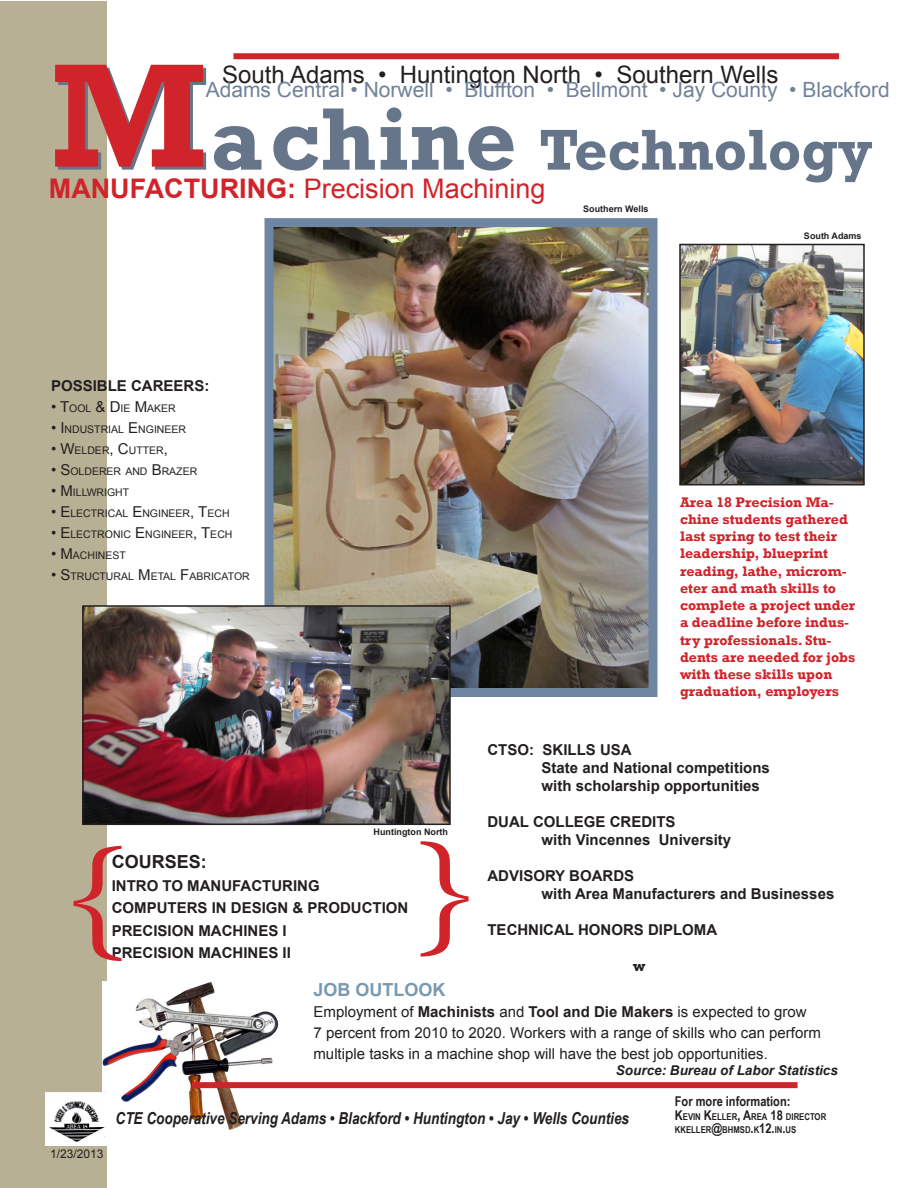
<style>
.page{position:relative;width:918px;height:1188px;background:#fff}
.page>*{position:absolute;margin:0;border:0;box-sizing:border-box;transform-origin:0 0}
.t1{font:700 150px "Rockwell";color:#d1232a}
.t2{font:135px "Times";color:#d1232a}
.t3{font:700 58.5px "Rockwell";color:#66758a}
.t4{font:27px "Arial";color:#d1232a}
.t5{font:24px "Arial";color:#231f20}
.t6{font:21px "Arial";color:#70829a}
.t7{font:700 18px "Arial";color:#7999b2}
.t8{font:700 18px "Arial";color:#231f20}
.t9{font:italic 700 16.5px "Arial Narrow";color:#231f20}
.t10{font:700 15px "Arial";color:#231f20}
.t11{font:15px/21px "Arial";color:#231f20}
.t12{font:700 15px "Arial";color:#231f20}
.t13{font:700 15px "Rockwell";color:#231f20}
.t14{font:700 14.25px/17.2px "Rockwell";color:#d1232a}
.t15{font:italic 700 13.5px "Arial";color:#231f20}
.t16{font:700 13.5px "Arial Narrow";color:#231f20}
.t17{font:12px "Arial";color:#231f20}
.t18{font:10.5px "Arial";color:#231f20}
.t19{font:700 9.45px "Arial Narrow";color:#231f20}
.t20{font:700 9px "Arial";color:#231f20}
.s1{font-size:90px}
.s2{font-weight:700}
.s3{font-size:15px}
.s4{font-size:13.5px}
</style>
<div class="page">
<img style="left:275px;top:228px;width:372px;height:459px">
<div style="left:265px;top:218px;width:392px;height:479px;border:9px solid #6e86a2"></div>
<div style="left:1px;top:1px;width:106px;height:1186px;background:#b7b094"></div>
<img style="left:85px;top:608px;width:363px;height:214px">
<div style="left:82px;top:605px;width:369px;height:220px;border:2px solid #231f20"></div>
<div style="left:234px;top:53px;width:605px;height:6px;background:#d1232a"></div>
<img style="left:102px;top:981px;width:177px;height:148px">
<div style="left:192px;top:1082px;width:606px;height:6px;background:#d1232a"></div>
<img style="left:682px;top:247px;width:180px;height:235px">
<div style="left:679px;top:244px;width:186px;height:241px;border:2px solid #231f20"></div>
<img style="left:46px;top:1092px;width:61px;height:54px">
<p class="t1" style="left:51px;top:25px;width:158px">M</p>
<p class="t5" style="left:222px;top:59px;width:558px">South Adams • Huntington North • Southern Wells</p>
<p class="t6" style="left:206px;top:76px;width:686px">Adams Central • Norwell • Bluffton • Bellmont • Jay County • Blackford</p>
<p class="t3" style="left:210px;top:115px;width:664px"><span class="s1">achine</span> Technology</p>
<p class="t4" style="left:49px;top:171px;width:498px"><span class="s2">MANUFACTURING:</span> Precision Machining</p>
<p class="t20" style="left:583px;top:203px;width:67px">Southern Wells</p>
<p class="t20" style="left:804px;top:230px;width:59px">South Adams</p>
<p class="t12" style="left:51px;top:376px;width:160px">POSSIBLE CAREERS:</p>
<p class="t18" style="left:51px;top:402px;width:126px"><span class="s3">• T</span>OOL <span class="s3">&amp; D</span>IE <span class="s3">M</span>AKER</p>
<p class="t18" style="left:51px;top:423px;width:137px"><span class="s3">• I</span> NDUSTRIAL <span class="s3">E</span>NGINEER</p>
<p class="t18" style="left:51px;top:444px;width:118px"><span class="s3">• W</span>ELDER<span class="s3">, C</span>UTTER<span class="s3">,</span></p>
<p class="t18" style="left:51px;top:465px;width:148px"><span class="s3">• S</span>OLDERER AND <span class="s3">B</span>RAZER</p>
<p class="t18" style="left:51px;top:486px;width:79px"><span class="s3">• M</span>ILLWRIGHT</p>
<p class="t18" style="left:51px;top:507px;width:180px"><span class="s3">• E</span>LECTRICAL <span class="s3">E</span>NGINEER<span class="s3">, T</span>ECH</p>
<p class="t18" style="left:51px;top:528px;width:183px"><span class="s3">• E</span>LECTRONIC <span class="s3">E</span>NGINEER<span class="s3">, T</span>ECH</p>
<p class="t18" style="left:51px;top:549px;width:76px"><span class="s3">• M</span>ACHINEST</p>
<p class="t18" style="left:51px;top:570px;width:200px"><span class="s3">• S</span>TRUCTURAL <span class="s3">M</span>ETAL <span class="s3">F</span>ABRICATOR</p>
<p class="t20" style="left:374px;top:826px;width:76px">Huntington North</p>
<p class="t2" style="left:65px;top:765px;width:66px">{</p>
<p class="t8" style="left:112px;top:850px;width:97px">COURSES:</p>
<p class="t12" style="left:112px;top:875px;width:210px">INTRO TO MANUFACTURING</p>
<p class="t12" style="left:112px;top:898px;width:298px">COMPUTERS IN DESIGN &amp; PRODUCTION</p>
<p class="t12" style="left:112px;top:920px;width:177px">PRECISION MACHINES I</p>
<p class="t12" style="left:112px;top:943px;width:181px">PRECISION MACHINES II</p>
<p class="t2" style="left:412px;top:761px;width:66px">}</p>
<p class="t14" style="left:680px;top:493px;width:177px">Area 18 Precision Ma&shy;chine students gathered last spring to test their leadership, blueprint reading, lathe, microm&shy;eter and math skills to complete a project under a deadline before indus&shy;try professionals. Stu&shy;dents are needed for jobs with these skills upon graduation, employers</p>
<p class="t10" style="left:488px;top:739px;width:146px">CTSO: SKILLS USA</p>
<p class="t10" style="left:542px;top:757px;width:230px">State and National competitions</p>
<p class="t10" style="left:542px;top:775px;width:220px">with scholarship opportunities</p>
<p class="t10" style="left:488px;top:811px;width:190px">DUAL COLLEGE CREDITS</p>
<p class="t10" style="left:542px;top:829px;width:191px">with Vincennes University</p>
<p class="t10" style="left:488px;top:865px;width:148px">ADVISORY BOARDS</p>
<p class="t10" style="left:542px;top:883px;width:294px">with Area Manufacturers and Businesses</p>
<p class="t10" style="left:488px;top:919px;width:231px">TECHNICAL HONORS DIPLOMA</p>
<p class="t13" style="left:633px;top:956px;width:14px">w</p>
<p class="t7" style="left:314px;top:977px;width:134px">JOB OUTLOOK</p>
<p class="t11" style="left:314px;top:1001px;width:495px">Employment of <span class="s2">Machinists</span> and <span class="s2">Tool and Die Makers</span> is expected to grow</p>
<p class="t11" style="left:314px;top:1022px;width:509px">7 percent from 2010 to 2020. Workers with a range of skills who can perform multiple tasks in a machine shop will have the best job opportunities.</p>
<p class="t15" style="left:616px;top:1061px;width:224px">Source: Bureau of Labor Statistics</p>
<p class="t17" style="left:50px;top:1146px;width:55px">1/23/2013</p>
<p class="t9" style="left:116px;top:1106px;width:515px">CTE Cooperative Serving Adams • Blackford • Huntington • Jay • Wells Counties</p>
<p class="t16" style="left:675px;top:1091px;width:117px">For more information:</p>
<p class="t19" style="left:675px;top:1109px;width:153px"><span class="s4">K</span>EVIN <span class="s4">K</span>ELLER<span class="s4">, A</span>REA <span class="s4">18</span> DIRECTOR</p>
<p class="t19" style="left:675px;top:1123px;width:123px">KKELLER<span class="s4">@</span>BHMSD<span class="s4">.</span>K<span class="s4">12.</span>IN<span class="s4">.</span>US</p>
</div>
